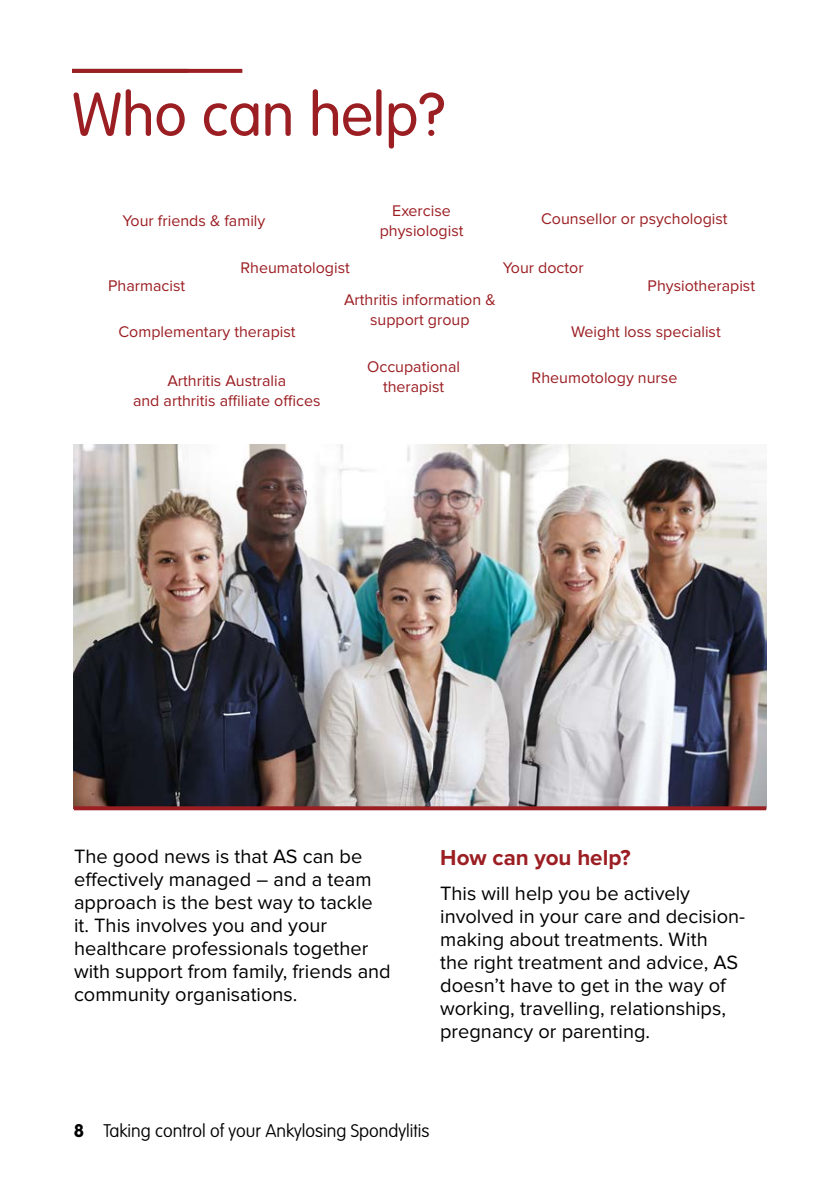
<style>
.page{position:relative;width:840px;height:1191px;background:#fff}
.page>*{position:absolute;margin:0;border:0;box-sizing:border-box;transform-origin:0 0}
.t1{font:300 60px "VAG Rounded";color:#9b1e23}
.t2{font:700 22.4px "Proxima Nova";color:#9b1e23}
.t3{font:20px/23px "Proxima Nova";color:#000}
.t4{font:100 18px "VAG Rounded";color:#000}
.t5{font:16px/20px "Proxima Nova";color:#9b1e23;text-align:center}
.s1{font-weight:700}
</style>
<div class="page">
<hr style="left:72px;top:69px;width:170px;height:4px;background:#9b1e23">
<img style="left:74px;top:444px;width:691px;height:362px">
<svg style="left:74px;top:806px;width:691px;height:4px;background:#992529"></svg>
<h1 class="t1" style="left:72px;top:80px;width:374px">Who can help?</h1>
<p class="t5" style="left:122px;top:211px;width:144px">Your friends &amp; family</p>
<p class="t5" style="left:240px;top:258px;width:111px">Rheumatologist</p>
<p class="t5" style="left:379px;top:200px;width:85px">Exercise physiologist</p>
<p class="t5" style="left:540px;top:209px;width:188px">Counsellor or psychologist</p>
<p class="t5" style="left:502px;top:258px;width:82px">Your doctor</p>
<p class="t5" style="left:108px;top:276px;width:78px">Pharmacist</p>
<p class="t5" style="left:647px;top:276px;width:109px">Physiotherapist</p>
<p class="t5" style="left:344px;top:290px;width:153px">Arthritis information &amp; support group</p>
<p class="t5" style="left:118px;top:322px;width:178px">Complementary therapist</p>
<p class="t5" style="left:570px;top:322px;width:151px">Weight loss specialist</p>
<p class="t5" style="left:133px;top:371px;width:189px">Arthritis Australia<br>and arthritis affiliate offices</p>
<p class="t5" style="left:531px;top:368px;width:147px">Rheumotology nurse</p>
<p class="t5" style="left:367px;top:357px;width:94px">Occupational therapist</p>
<p class="t3" style="left:74px;top:845px;width:318px">The good news is that AS can be effectively managed – and a team approach is the best way to tackle it. This involves you and your healthcare professionals together with support from family, friends and community organisations.</p>
<p class="t2" style="left:440px;top:845px;width:192px">How can you help?</p>
<p class="t3" style="left:440px;top:881px;width:306px">This will help you be actively involved in your care and decision&shy;making about treatments. With<br>the right treatment and advice, AS doesn’t have to get in the way of working, travelling, relationships, pregnancy or parenting.</p>
<p class="t4" style="left:74px;top:1120px;width:357px"><span class="s1">8</span> Taking control of your Ankylosing Spondylitis</p>
</div>
